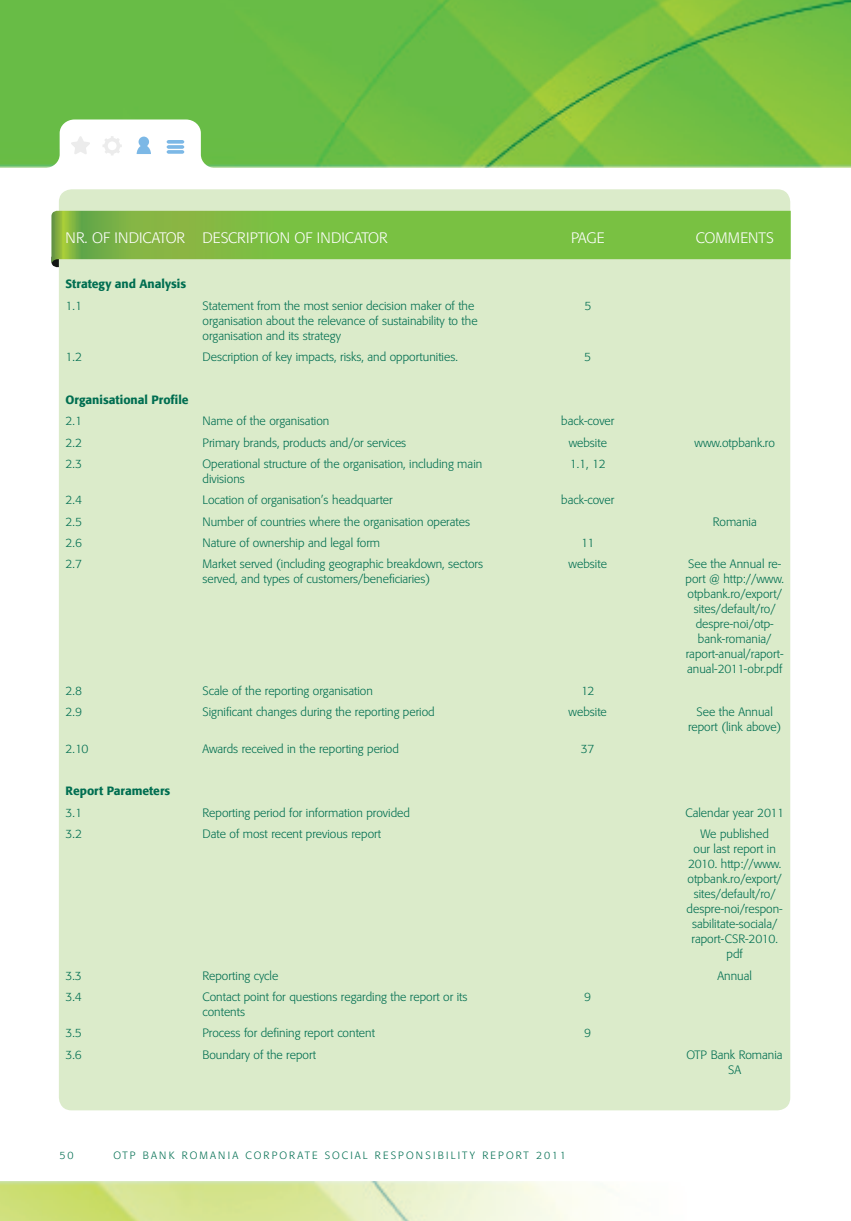
<style>
.page{position:relative;width:851px;height:1221px;background:#fff}
.page>*{position:absolute;margin:0;border:0;box-sizing:border-box;transform-origin:0 0}
.t1{font:300 15px "Formata LIGH Tp RO";letter-spacing:.01em;color:#fff}
.t2{font:300 12px/15px "Formata LIGH Tp RO";color:#006e51}
.t3{font:500 12px "Formata Med R";color:#006e51}
.t4{font:300 10.5px "Formata LIGH Tp RO";letter-spacing:.18em;color:#006e51}
</style>
<div class="page">
<img style="left:0;top:0;width:850px;height:1220px">
<div style="left:0;top:168px;width:850px;height:1012px;background:#fff"></div>
<div style="left:59px;top:189px;width:731px;height:921px;background:#dbebca;border-radius:13px"></div>
<svg style="left:51px;top:211px;width:739px;height:56px;background:#88c355"></svg>
<svg style="left:38px;top:119px;width:183px;height:49px"></svg>
<svg style="left:167px;top:150px;width:17px;height:4px"></svg>
<svg style="left:167px;top:145px;width:17px;height:4px"></svg>
<svg style="left:167px;top:140px;width:17px;height:4px"></svg>
<p class="t1" style="left:66px;top:229px;width:62px">Nr. of Indicator</p>
<p class="t1" style="left:202px;top:229px;width:19px">Description</p>
<p class="t1" style="left:294px;top:229px;width:36px">of Indicator</p>
<p class="t1" style="left:571px;top:229px;width:17px">Page</p>
<p class="t1" style="left:695px;top:229px;width:20px">Comments</p>
<p class="t3" style="left:66px;top:277px;width:122px">Strategy and Analysis</p>
<p class="t2" style="left:66px;top:298px;width:18px">1.1</p>
<p class="t2" style="left:202px;top:298px;width:276px">Statement from the most senior decision maker of the organisation about the relevance of sustainability to the organisation and its strategy</p>
<p class="t2" style="left:584px;top:298px;width:8px">5</p>
<p class="t2" style="left:66px;top:349px;width:18px">1.2</p>
<p class="t2" style="left:202px;top:349px;width:257px">Description of key impacts, risks, and opportunities.</p>
<p class="t2" style="left:584px;top:349px;width:8px">5</p>
<p class="t3" style="left:66px;top:392px;width:124px">Organisational Profile</p>
<p class="t2" style="left:66px;top:413px;width:18px">2.1</p>
<p class="t2" style="left:202px;top:413px;width:128px">Name of the organisation</p>
<p class="t2" style="left:561px;top:413px;width:55px">back-cover</p>
<p class="t2" style="left:66px;top:435px;width:18px">2.2</p>
<p class="t2" style="left:202px;top:435px;width:205px">Primary brands, products and/or services</p>
<p class="t2" style="left:568px;top:435px;width:40px">website</p>
<p class="t2" style="left:694px;top:435px;width:82px">www.otpbank.ro</p>
<p class="t2" style="left:66px;top:456px;width:18px">2.3</p>
<p class="t2" style="left:202px;top:456px;width:281px">Operational structure of the organisation, including main divisions</p>
<p class="t2" style="left:569px;top:456px;width:37px">1.1, 12</p>
<p class="t2" style="left:65px;top:492px;width:18px">2.4</p>
<p class="t2" style="left:202px;top:492px;width:192px">Location of organisation’s headquarter</p>
<p class="t2" style="left:561px;top:492px;width:55px">back-cover</p>
<p class="t2" style="left:65px;top:514px;width:18px">2.5</p>
<p class="t2" style="left:202px;top:514px;width:269px">Number of countries where the organisation operates</p>
<p class="t2" style="left:712px;top:514px;width:45px">Romania</p>
<p class="t2" style="left:65px;top:535px;width:18px">2.6</p>
<p class="t2" style="left:202px;top:535px;width:179px">Nature of ownership and legal form</p>
<p class="t2" style="left:581px;top:535px;width:15px">11</p>
<p class="t2" style="left:65px;top:556px;width:18px">2.7</p>
<p class="t2" style="left:202px;top:556px;width:282px">Market served (including geographic breakdown, sectors served, and types of customers/beneficiaries)</p>
<p class="t2" style="left:568px;top:556px;width:40px">website</p>
<p class="t2" style="left:685px;top:556px;width:100px;text-align:center">See the Annual re&shy;port @ http://www. otpbank.ro/export/ sites/default/ro/ despre-noi/otp&shy;bank-romania/ raport-anual/raport&shy;anual-2011-obr.pdf</p>
<p class="t2" style="left:65px;top:683px;width:18px">2.8</p>
<p class="t2" style="left:202px;top:683px;width:172px">Scale of the reporting organisation</p>
<p class="t2" style="left:581px;top:683px;width:15px">12</p>
<p class="t2" style="left:65px;top:704px;width:18px">2.9</p>
<p class="t2" style="left:202px;top:704px;width:234px">Significant changes during the reporting period</p>
<p class="t2" style="left:568px;top:704px;width:40px">website</p>
<p class="t2" style="left:688px;top:704px;width:95px;text-align:center">See the Annual report (link above)</p>
<p class="t2" style="left:65px;top:741px;width:24px">2.10</p>
<p class="t2" style="left:202px;top:741px;width:198px">Awards received in the reporting period</p>
<p class="t2" style="left:580px;top:741px;width:15px">37</p>
<p class="t3" style="left:65px;top:783px;width:106px">Report Parameters</p>
<p class="t2" style="left:65px;top:805px;width:18px">3.1</p>
<p class="t2" style="left:202px;top:805px;width:209px">Reporting period for information provided</p>
<p class="t2" style="left:685px;top:805px;width:100px">Calendar year 2011</p>
<p class="t2" style="left:65px;top:826px;width:18px">3.2</p>
<p class="t2" style="left:202px;top:826px;width:180px">Date of most recent previous report</p>
<p class="t2" style="left:686px;top:826px;width:98px;text-align:center">We published<br>our last report in<br>2010. http://www. otpbank.ro/export/ sites/default/ro/ despre-noi/respon&shy;sabilitate-sociala/ raport-CSR-2010. pdf</p>
<p class="t2" style="left:65px;top:967px;width:18px">3.3</p>
<p class="t2" style="left:202px;top:967px;width:77px">Reporting cycle</p>
<p class="t2" style="left:717px;top:967px;width:36px">Annual</p>
<p class="t2" style="left:65px;top:989px;width:18px">3.4</p>
<p class="t2" style="left:202px;top:989px;width:266px">Contact point for questions regarding the report or its contents</p>
<p class="t2" style="left:584px;top:989px;width:8px">9</p>
<p class="t2" style="left:65px;top:1025px;width:18px">3.5</p>
<p class="t2" style="left:202px;top:1025px;width:174px">Process for defining report content</p>
<p class="t2" style="left:584px;top:1025px;width:8px">9</p>
<p class="t2" style="left:65px;top:1046px;width:18px">3.6</p>
<p class="t2" style="left:202px;top:1046px;width:115px">Boundary of the report</p>
<p class="t2" style="left:686px;top:1046px;width:98px;text-align:center">OTP Bank Romania<br>SA</p>
<p class="t4" style="left:60px;top:1149px;width:16px">50</p>
<p class="t4" style="left:113px;top:1149px;width:47px">OTP Bank</p>
<p class="t4" style="left:182px;top:1149px;width:17px">Romania</p>
<p class="t4" style="left:245px;top:1149px;width:9px">corporate</p>
<p class="t4" style="left:325px;top:1149px;width:9px">social</p>
<p class="t4" style="left:375px;top:1149px;width:9px">responsibility</p>
<p class="t4" style="left:482px;top:1149px;width:9px">report</p>
<p class="t4" style="left:536px;top:1149px;width:31px">2011</p>
</div>
